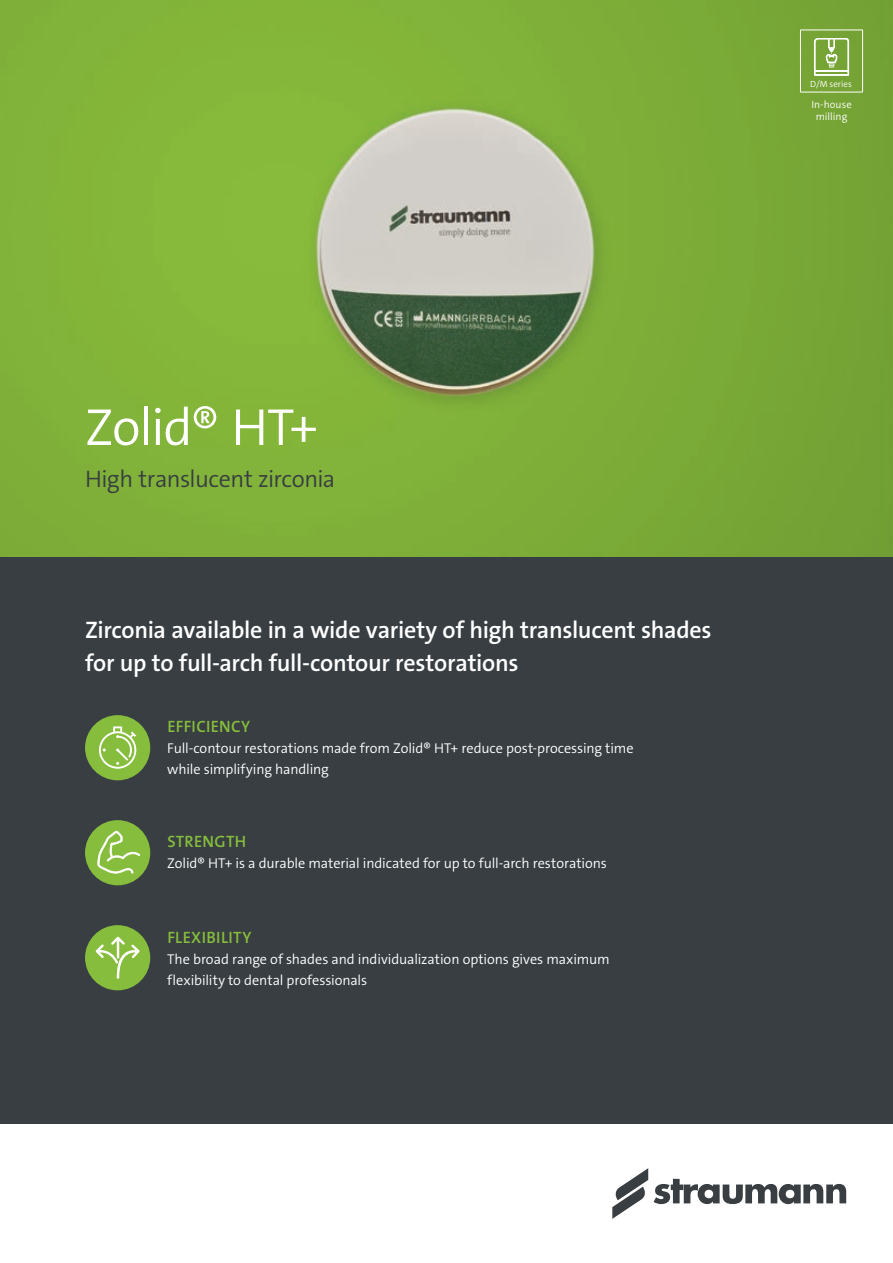
<style>
.page{position:relative;width:893px;height:1263px;background:#fff}
.page>*{position:absolute;margin:0;border:0;box-sizing:border-box;transform-origin:0 0}
.Title_big_white{font:52.5px "The Sans LP4 Se Lig";letter-spacing:-.025em;color:#fff}
.Subtitle_bold{font:24px/33px "The Sans LP6 Se Bld";letter-spacing:-.015em;color:#fff}
.Title_small_grey{font:24px "The Sans LP4 Se Lig";letter-spacing:-.02em;color:#383e42}
.Title_Logo_Caps{font:16.5px "The Sans LP6 Se Bld";letter-spacing:.02em;color:#86bd3c}
.Content_Logo{font:14.25px/21px "The Sans LP4 Se Lig";letter-spacing:-.005em;color:#fff}
.Milling_Logo_Head{font:10.5px/12px "The Sans LP4 Se Lig";color:#fff;text-align:center}
.t1{font:9px "The Sans LP4 Se Lig";letter-spacing:.01em;color:#fff}
</style>
<div class="page">
<img style="left:0;top:0;width:893px;height:558px">
<div style="left:0;top:558px;width:893px;height:566px;background:#383e42"></div>
<div style="left:85px;top:820px;width:65px;height:65px;background:#86bd3c;border-radius:50%"></div>
<svg style="left:97px;top:831px;width:43px;height:43px"></svg>
<div style="left:85px;top:715px;width:65px;height:65px;background:#86bd3c;border-radius:50%"></div>
<svg style="left:99px;top:726px;width:37px;height:43px"></svg>
<div style="left:85px;top:925px;width:65px;height:65px;background:#86bd3c;border-radius:50%"></div>
<svg style="left:96px;top:936px;width:44px;height:43px"></svg>
<hr style="left:800px;top:30px;width:63px;height:1px;background:#fff">
<hr style="left:800px;top:30px;width:1px;height:62px;background:#fff">
<hr style="left:862px;top:30px;width:1px;height:62px;background:#fff">
<hr style="left:800px;top:92px;width:63px;height:1px;background:#fff">
<svg style="left:814px;top:38px;width:35px;height:38px"></svg>
<svg style="left:654px;top:1179px;width:192px;height:25px"></svg>
<svg style="left:612px;top:1168px;width:36px;height:51px"></svg>
<p class="t1" style="left:810px;top:78px;width:43px">D/M series</p>
<p class="Milling_Logo_Head" style="left:811px;top:98px;width:42px">In-house milling</p>
<p class="Title_big_white" style="left:85px;top:393px;width:235px">Zolid® HT+</p>
<p class="Title_small_grey" style="left:85px;top:464px;width:252px">High translucent zirconia</p>
<p class="Subtitle_bold" style="left:85px;top:614px;width:628px">Zirconia available in a wide variety of high translucent shades for up to full-arch full-contour restorations</p>
<p class="Title_Logo_Caps" style="left:167px;top:715px;width:84px">EFFICIENCY</p>
<p class="Content_Logo" style="left:167px;top:737px;width:468px">Full-contour restorations made from Zolid® HT+ reduce post-processing time while simplifying handling</p>
<p class="Title_Logo_Caps" style="left:167px;top:831px;width:80px">STRENGTH</p>
<p class="Content_Logo" style="left:167px;top:853px;width:441px">Zolid® HT+ is a durable material indicated for up to full-arch restorations</p>
<p class="Title_Logo_Caps" style="left:167px;top:927px;width:86px">FLEXIBILITY</p>
<p class="Content_Logo" style="left:167px;top:949px;width:444px">The broad range of shades and individualization options gives maximum flexibility to dental professionals</p>
</div>
